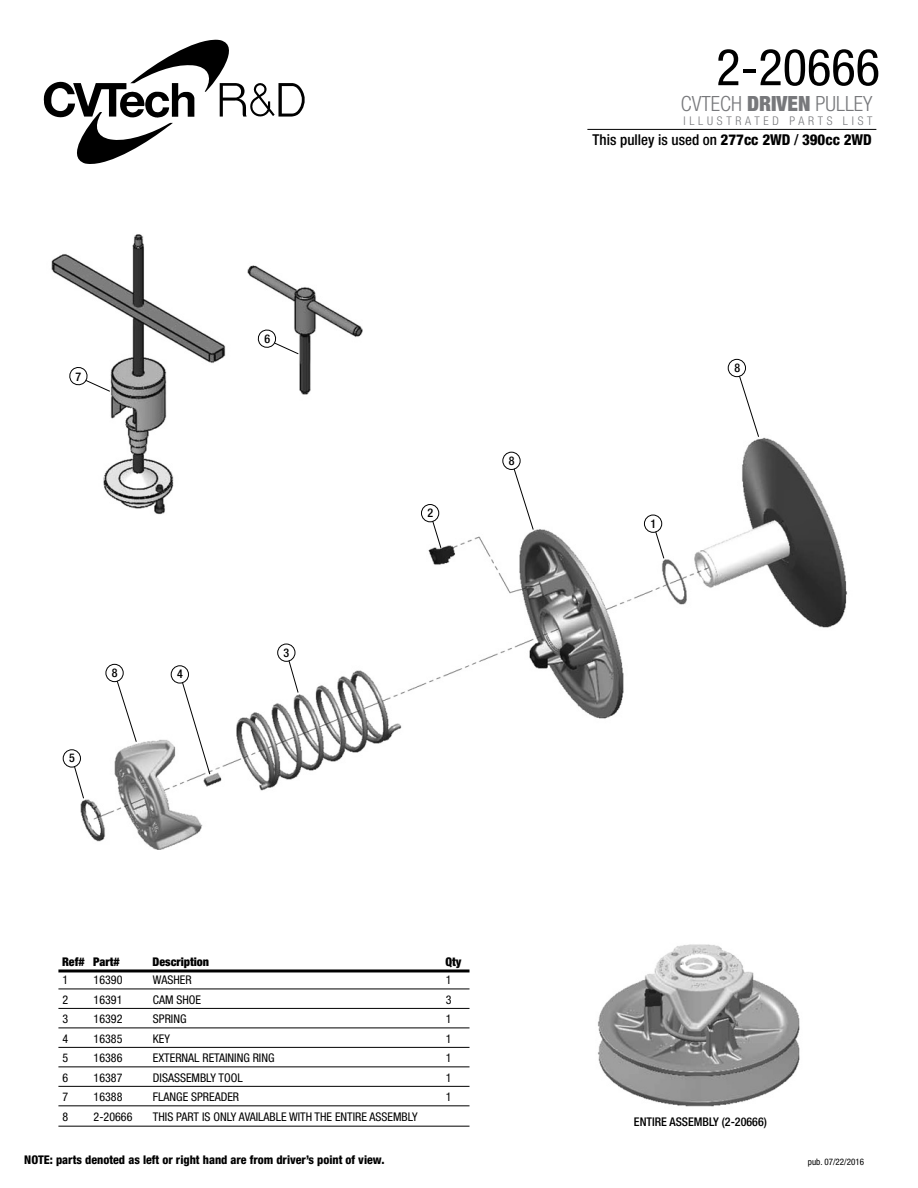
<style>
.page{position:relative;width:918px;height:1188px;background:#fff}
.page>*{position:absolute;margin:0;border:0;box-sizing:border-box;transform-origin:0 0}
.t1{font:condensed 50.7px "Helvetica Neue";color:#000}
.t2{font:300 condensed 21px "Helvetica Neue";color:#77787b}
.t3{font:500 condensed 15px "Helvetica Neue";color:#000}
.t4{font:condensed 12px "Helvetica Neue";color:#000}
.t5{font:800 condensed 12px "Helvetica Neue";color:#000}
.t6{font:500 condensed 12px "Helvetica Neue";color:#000}
.t7{font:900 condensed 12px "Helvetica Neue";color:#000}
.t8{font:300 condensed 12px "Helvetica Neue";letter-spacing:.315em;color:#77787b}
.t9{font:condensed 9px "Helvetica Neue";color:#000}
.s1{font-weight:900}
.s2{font-weight:800}
</style>
<div class="page">
<img style="left:51px;top:234px;width:796px;height:616px">
<svg style="left:43px;top:39px;width:262px;height:125px"></svg>
<div style="left:644px;top:515px;width:18px;height:18px;border:1px solid #000;border-radius:50%"></div>
<svg style="left:655px;top:531px;width:10px;height:28px"></svg>
<div style="left:421px;top:504px;width:18px;height:18px;border:1px solid #000;border-radius:50%"></div>
<svg style="left:432px;top:520px;width:10px;height:29px"></svg>
<div style="left:171px;top:665px;width:18px;height:18px;border:1px solid #000;border-radius:50%"></div>
<svg style="left:182px;top:682px;width:29px;height:93px"></svg>
<div style="left:106px;top:664px;width:18px;height:18px;border:1px solid #000;border-radius:50%"></div>
<svg style="left:116px;top:680px;width:21px;height:63px"></svg>
<div style="left:63px;top:749px;width:18px;height:18px;border:1px solid #000;border-radius:50%"></div>
<svg style="left:74px;top:766px;width:11px;height:33px"></svg>
<div style="left:277px;top:644px;width:18px;height:18px;border:1px solid #000;border-radius:50%"></div>
<svg style="left:288px;top:660px;width:11px;height:33px"></svg>
<hr style="left:58px;top:969px;width:412px;height:3px;background:#000">
<hr style="left:58px;top:989px;width:412px;height:1px;background:#000">
<hr style="left:58px;top:1008px;width:412px;height:1px;background:#000">
<hr style="left:58px;top:1028px;width:412px;height:1px;background:#000">
<hr style="left:58px;top:1047px;width:412px;height:1px;background:#000">
<hr style="left:58px;top:1066px;width:412px;height:1px;background:#000">
<hr style="left:58px;top:1086px;width:412px;height:1px;background:#000">
<hr style="left:58px;top:1105px;width:412px;height:1px;background:#000">
<svg style="left:257px;top:328px;width:42px;height:27px"></svg>
<svg style="left:69px;top:365px;width:42px;height:27px"></svg>
<div style="left:728px;top:359px;width:18px;height:18px;border:1px solid #000;border-radius:50%"></div>
<svg style="left:739px;top:375px;width:21px;height:63px"></svg>
<hr style="left:587px;top:129px;width:289px;height:1px;background:#000">
<hr style="left:58px;top:1126px;width:412px;height:1px;background:#000">
<img style="left:598px;top:944px;width:202px;height:163px">
<div style="left:502px;top:452px;width:19px;height:18px;border:1px solid #000;border-radius:50%"></div>
<svg style="left:513px;top:468px;width:21px;height:63px"></svg>
<h1 class="t1" style="left:716px;top:38px;width:165px">2-20666</h1>
<h2 class="t2" style="left:681px;top:91px;width:193px">CVTECH <span class="s1">DRIVEN</span> PULLEY</h2>
<p class="t8" style="left:683px;top:114px;width:191px">ILLUSTRATED PARTS LIST</p>
<p class="t6" style="left:75px;top:369px;width:7px">7</p>
<p class="t6" style="left:265px;top:332px;width:7px">6</p>
<p class="t6" style="left:69px;top:751px;width:7px">5</p>
<p class="t6" style="left:112px;top:666px;width:7px">8</p>
<p class="t6" style="left:177px;top:667px;width:7px">4</p>
<p class="t6" style="left:284px;top:645px;width:7px">3</p>
<p class="t6" style="left:427px;top:506px;width:7px">2</p>
<p class="t6" style="left:509px;top:454px;width:7px">8</p>
<p class="t7" style="left:62px;top:954px;width:59px">Ref# Part#</p>
<p class="t7" style="left:152px;top:954px;width:58px">Description</p>
<p class="t7" style="left:445px;top:954px;width:18px">Qty</p>
<p class="t4" style="left:63px;top:973px;width:7px">1</p>
<p class="t4" style="left:94px;top:973px;width:30px">16390</p>
<p class="t4" style="left:153px;top:973px;width:40px">WASHER</p>
<p class="t4" style="left:446px;top:973px;width:7px">1</p>
<p class="t4" style="left:63px;top:993px;width:7px">2</p>
<p class="t4" style="left:94px;top:993px;width:30px">16391</p>
<p class="t4" style="left:153px;top:993px;width:50px">CAM SHOE</p>
<p class="t4" style="left:446px;top:993px;width:7px">3</p>
<p class="t4" style="left:63px;top:1012px;width:7px">3</p>
<p class="t4" style="left:94px;top:1012px;width:30px">16392</p>
<p class="t4" style="left:153px;top:1012px;width:35px">SPRING</p>
<p class="t4" style="left:446px;top:1012px;width:7px">1</p>
<p class="t4" style="left:63px;top:1032px;width:7px">4</p>
<p class="t4" style="left:94px;top:1032px;width:30px">16385</p>
<p class="t4" style="left:153px;top:1032px;width:19px">KEY</p>
<p class="t4" style="left:446px;top:1032px;width:7px">1</p>
<p class="t4" style="left:63px;top:1051px;width:7px">5</p>
<p class="t4" style="left:94px;top:1051px;width:30px">16386</p>
<p class="t4" style="left:153px;top:1051px;width:123px">EXTERNAL RETAINING RING</p>
<p class="t4" style="left:446px;top:1051px;width:7px">1</p>
<p class="t4" style="left:63px;top:1071px;width:7px">6</p>
<p class="t4" style="left:94px;top:1071px;width:30px">16387</p>
<p class="t4" style="left:153px;top:1071px;width:91px">DISASSEMBLY TOOL</p>
<p class="t4" style="left:446px;top:1071px;width:7px">1</p>
<p class="t4" style="left:63px;top:1090px;width:7px">7</p>
<p class="t4" style="left:94px;top:1090px;width:30px">16388</p>
<p class="t4" style="left:153px;top:1090px;width:88px">FLANGE SPREADER</p>
<p class="t4" style="left:446px;top:1090px;width:7px">1</p>
<p class="t4" style="left:63px;top:1110px;width:7px">8</p>
<p class="t4" style="left:94px;top:1110px;width:40px">2-20666</p>
<p class="t4" style="left:153px;top:1110px;width:266px">THIS PART IS ONLY AVAILABLE WITH THE ENTIRE ASSEMBLY</p>
<p class="t3" style="left:593px;top:131px;width:281px">This pulley is used on <span class="s2">277cc 2WD</span> / <span class="s2">390cc 2WD</span></p>
<p class="t6" style="left:650px;top:516px;width:7px">1</p>
<p class="t6" style="left:734px;top:361px;width:7px">8</p>
<p class="t6" style="left:634px;top:1115px;width:134px">ENTIRE ASSEMBLY (2-20666)</p>
<p class="t5" style="left:24px;top:1152px;width:362px">NOTE: parts denoted as left or right hand are from driver’s point of view.</p>
<p class="t9" style="left:808px;top:1157px;width:58px">pub. 07/22/2016</p>
</div>
